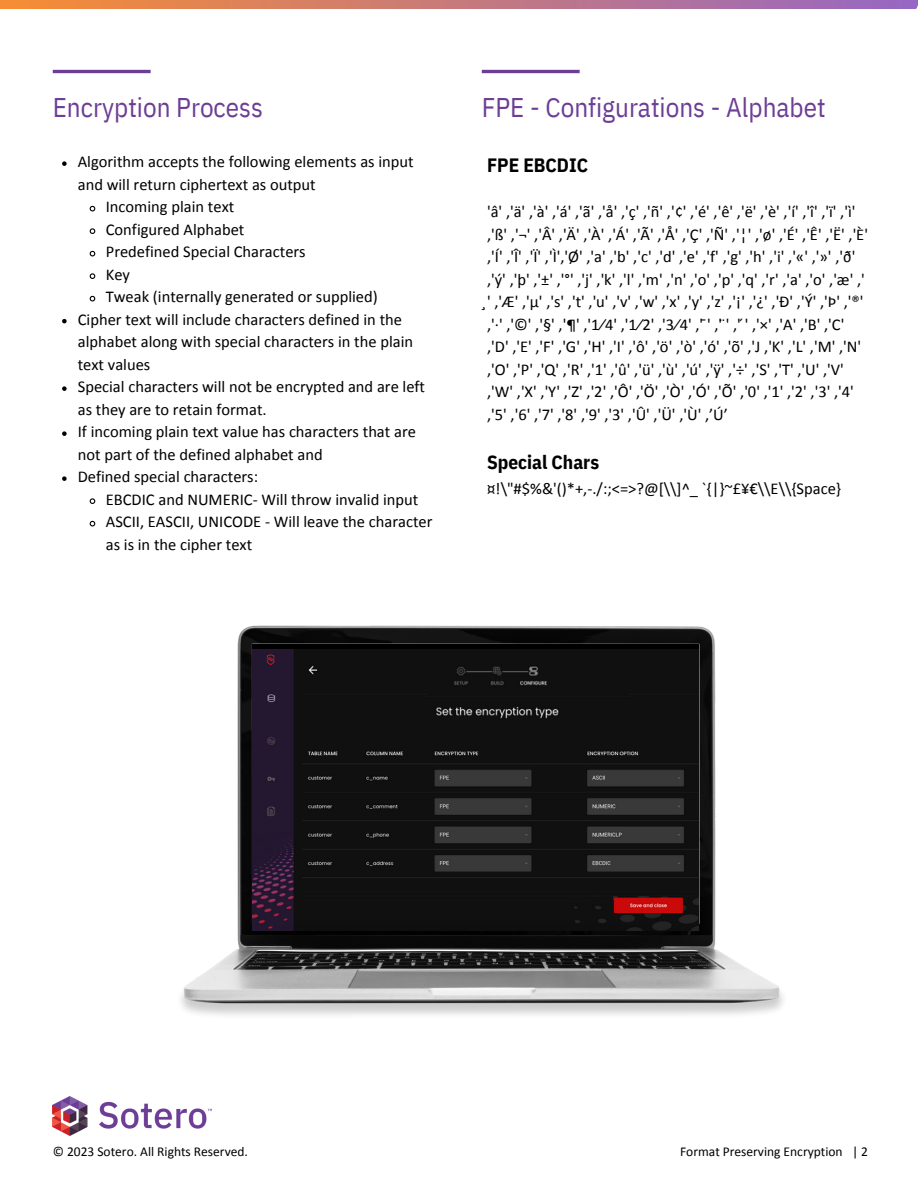
<style>
.page{position:relative;width:918px;height:1188px;background:#fff}
.page>*{position:absolute;margin:0;border:0;box-sizing:border-box;transform-origin:0 0}
.t1{font:27px "IBM Plex Sans Cond";color:#6d3e95}
.t2{font:700 19.35px "IBM Plex Sans Cond";color:#000}
.t3{font:16.5px/22.5px "Calibri";color:#000}
.t4{font:13.5px "Calibri";color:#000}
</style>
<div class="page">
<hr style="left:53px;top:70px;width:98px;height:3px;background:#6d3e95">
<svg style="left:0;top:0;width:918px;height:8px;background:#c6797b"></svg>
<hr style="left:482px;top:70px;width:98px;height:3px;background:#6d3e95">
<img style="left:181px;top:626px;width:602px;height:389px">
<img style="left:253px;top:649px;width:446px;height:281px">
<img style="left:613px;top:897px;width:70px;height:15px">
<img style="left:428px;top:661px;width:199px;height:61px">
<svg style="left:62px;top:161px;width:5px;height:5px"></svg>
<svg style="left:89px;top:205px;width:7px;height:7px"></svg>
<svg style="left:89px;top:228px;width:7px;height:6px"></svg>
<svg style="left:89px;top:250px;width:7px;height:7px"></svg>
<svg style="left:89px;top:273px;width:7px;height:6px"></svg>
<svg style="left:89px;top:295px;width:7px;height:7px"></svg>
<svg style="left:62px;top:319px;width:5px;height:4px"></svg>
<svg style="left:62px;top:386px;width:5px;height:5px"></svg>
<svg style="left:62px;top:431px;width:5px;height:5px"></svg>
<svg style="left:62px;top:476px;width:5px;height:5px"></svg>
<svg style="left:89px;top:498px;width:7px;height:6px"></svg>
<svg style="left:89px;top:520px;width:7px;height:7px"></svg>
<img style="left:53px;top:1096px;width:158px;height:40px">
<p class="t1" style="left:53px;top:89px;width:212px">Encryption Process</p>
<p class="t3" style="left:78px;top:152px;width:337px">Algorithm accepts the following elements as input and will return ciphertext as output</p>
<p class="t3" style="left:106px;top:197px;width:130px">Incoming plain text</p>
<p class="t3" style="left:106px;top:219px;width:140px">Configured Alphabet</p>
<p class="t3" style="left:106px;top:242px;width:201px">Predefined Special Characters</p>
<p class="t3" style="left:106px;top:264px;width:26px">Key</p>
<p class="t3" style="left:106px;top:287px;width:274px">Tweak (internally generated or supplied)</p>
<p class="t3" style="left:78px;top:309px;width:337px">Cipher text will include characters defined in the alphabet along with special characters in the plain text values</p>
<p class="t3" style="left:78px;top:377px;width:349px">Special characters will not be encrypted and are left as they are to retain format.</p>
<p class="t3" style="left:78px;top:422px;width:340px">If incoming plain text value has characters that are not part of the defined alphabet and</p>
<p class="t3" style="left:78px;top:467px;width:182px">Defined special characters:</p>
<p class="t3" style="left:106px;top:489px;width:314px">EBCDIC and NUMERIC- Will throw invalid input</p>
<p class="t3" style="left:106px;top:512px;width:328px">ASCII, EASCII, UNICODE - Will leave the character as is in the cipher text</p>
<p class="t1" style="left:482px;top:89px;width:345px">FPE - Configurations - Alphabet</p>
<p class="t2" style="left:487px;top:153px;width:102px">FPE EBCDIC</p>
<p class="t3" style="left:487px;top:202px;width:382px">'â' ,'ä' ,'à' ,'á' ,'ã' ,'å' ,'ç' ,'ñ' ,'¢' ,'é' ,'ê' ,'ë' ,'è' ,'í' ,'î' ,'ï' ,'ì' ,'ß' ,'¬' ,'Â' ,'Ä' ,'À' ,'Á' ,'Ã' ,'Å' ,'Ç' ,'Ñ' ,'¦' ,'ø' ,'É' ,'Ê' ,'Ë' ,'È' ,'Í' ,'Î' ,'Ï' ,'Ì','Ø' ,'a' ,'b' ,'c' ,'d' ,'e' ,'f' ,'g' ,'h' ,'i' ,'«' ,'»' ,'ð' ,'ý' ,'þ' ,'±' ,'°' ,'j' ,'k' ,'l' ,'m' ,'n' ,'o' ,'p' ,'q' ,'r' ,'a' ,'o' ,'æ' ,' ̧' ,'Æ' ,'μ' ,'s' ,'t' ,'u' ,'v' ,'w' ,'x' ,'y' ,'z' ,'¡' ,'¿' ,'Ð' ,'Ý' ,'Þ' ,'®' ,'·' ,'©' ,'§' ,'¶' ,'1⁄4' ,'1⁄2' ,'3⁄4' ,' ̄' ,' ̈' ,' ́' ,'×' ,'A' ,'B' ,'C' ,'D' ,'E' ,'F' ,'G' ,'H' ,'I' ,'ô' ,'ö' ,'ò' ,'ó' ,'õ' ,'J ,'K' ,'L' ,'M' ,'N' ,'O' ,'P' ,'Q' ,'R' ,'1' ,'û' ,'ü' ,'ù' ,'ú' ,'ÿ' ,'÷' ,'S' ,'T' ,'U' ,'V' ,'W' ,'X' ,'Y' ,'Z' ,'2' ,'Ô' ,'Ö' ,'Ò' ,'Ó' ,'Õ' ,'0' ,'1' ,'2' ,'3' ,'4' ,'5' ,'6' ,'7' ,'8' ,'9' ,'3' ,'Û' ,'Ü' ,'Ù' ,’Ú’</p>
<p class="t2" style="left:487px;top:450px;width:114px">Special Chars</p>
<p class="t3" style="left:487px;top:479px;width:356px">¤!\"#$%&amp;'()*+,-./:;&lt;=&gt;?@[\\]^_ `{|}~£¥€\\E\\{Space}</p>
<p class="t4" style="left:53px;top:1146px;width:197px">© 2023 Sotero. All Rights Reserved.</p>
<p class="t4" style="left:680px;top:1146px;width:190px">Format Preserving Encryption | 2</p>
</div>
